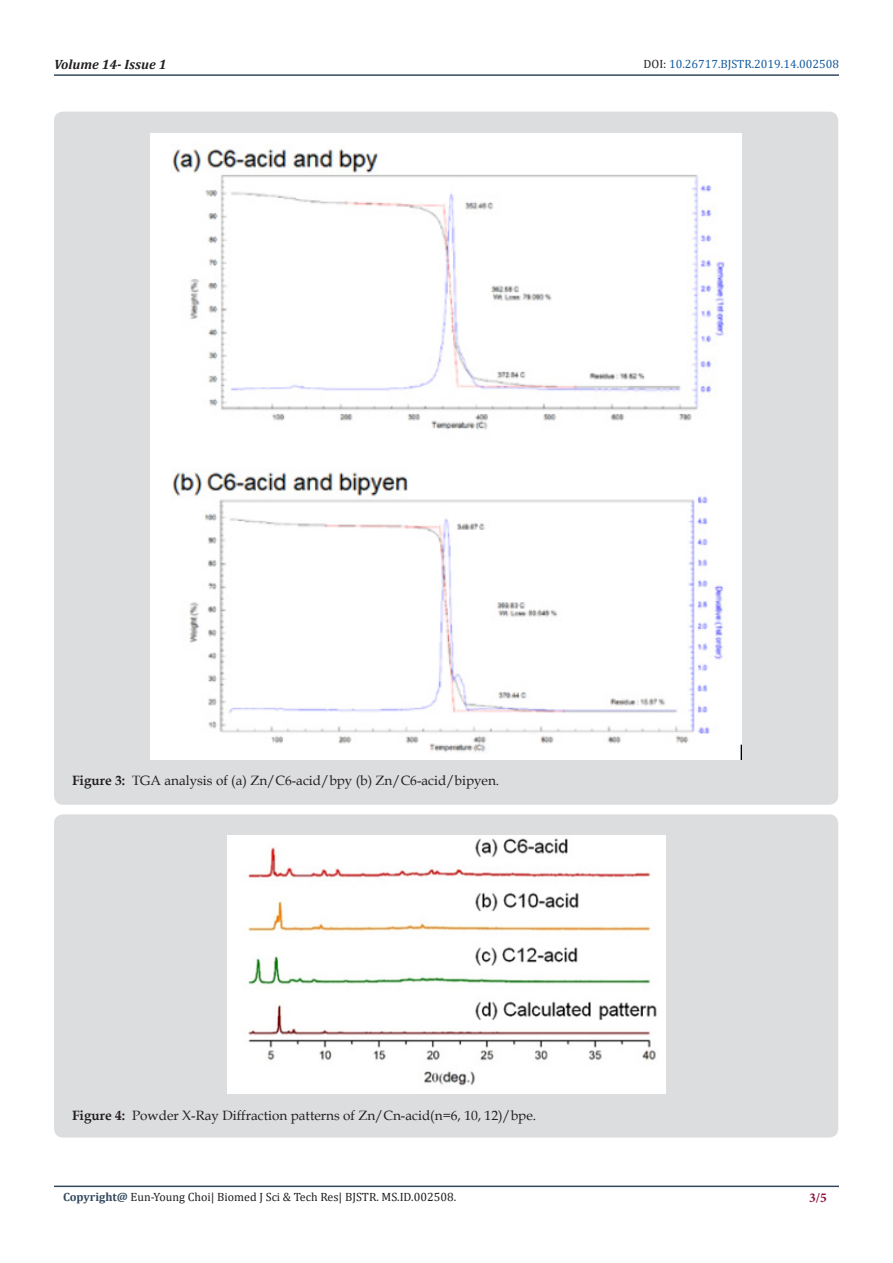
<style>
.page{position:relative;width:893px;height:1263px;background:#fff}
.page>*{position:absolute;margin:0;border:0;box-sizing:border-box;transform-origin:0 0}
.t1{font:13.5px "Book Antiqua";color:#231f20}
.t2{font:italic 700 13.5px "Cambria";color:#231f20}
.t3{font:700 13.5px "Minion Pro";color:#8f133a}
.t4{font:12px "Cambria";color:#231f20}
.t5{font:12px "Cambria";color:#175d9e}
.s1{color:#231f20}
.s2{font-weight:700}
.s3{font-weight:700;color:#34495e}
</style>
<div class="page">
<hr style="left:54px;top:74px;width:785px;height:2px;background:#34495e">
<hr style="left:54px;top:1185px;width:785px;height:2px;background:#34495e">
<div style="left:54px;top:112px;width:784px;height:693px;background:#dcdddf;border-radius:9px"></div>
<img style="left:150px;top:134px;width:592px;height:626px">
<div style="left:54px;top:814px;width:784px;height:323px;background:#dcdddf;border-radius:9px"></div>
<img style="left:227px;top:835px;width:438px;height:259px">
<p class="t2" style="left:54px;top:55px;width:114px">Volume 14- Issue 1</p>
<p class="t5" style="left:643px;top:57px;width:197px"><span class="s1">DOI:</span> 10.26717.BJSTR.2019.14.002508</p>
<p class="t1" style="left:72px;top:771px;width:429px"><span class="s2">Figure 3:</span> TGA analysis of (a) Zn/C6-acid/bpy (b) Zn/C6-acid/bipyen.</p>
<p class="t1" style="left:72px;top:1106px;width:466px"><span class="s2">Figure 4:</span> Powder X-Ray Diffraction patterns of Zn/Cn-acid(n=6, 10, 12)/bpe.</p>
<p class="t4" style="left:63px;top:1190px;width:395px"><span class="s3">Copyright@</span> Eun-Young Choi| Biomed J Sci &amp; Tech Res| BJSTR. MS.ID.002508.</p>
<p class="t3" style="left:809px;top:1188px;width:19px">3/5</p>
</div>
